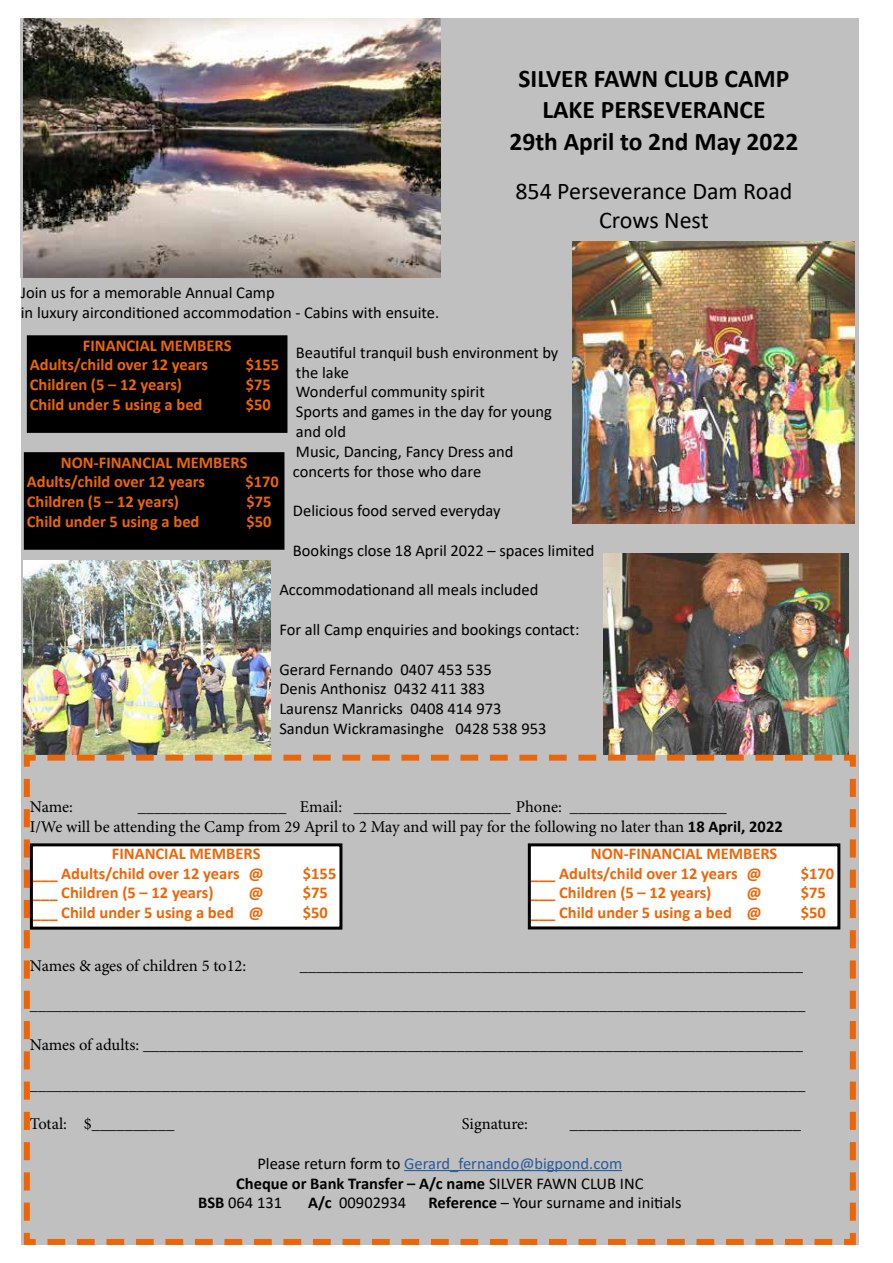
<style>
.page{position:relative;width:893px;height:1263px;background:#fff}
.page>*{position:absolute;margin:0;border:0;box-sizing:border-box;transform-origin:0 0}
.t1{font:700 25.5px/31.5px "Calibri";color:#000;text-align:center}
.t2{font:24px/28.8px "Calibri";color:#000;text-align:center}
.t3{font:16.5px/19.8px "Minion Pro";letter-spacing:-.005em;color:#000}
.t4{font:16.5px/19.8px "Calibri";color:#000}
.t5{font:700 16.5px/19.8px "Calibri";color:#ec6608}
.t6{font:16.5px "Calibri";color:#275b9b}
.t7{font:700 16.5px "Calibri";color:#000}
.s1{font-family:"Calibri";font-weight:700}
.s2{color:#000}
.s3{font-weight:400}
.s4{font-weight:700}
</style>
<div class="page">
<div style="left:21px;top:242px;width:838px;height:1003px;background:#c0c0c0"></div>
<div style="left:21px;top:18px;width:838px;height:259px;background:#c0c0c0"></div>
<div style="left:28px;top:337px;width:258px;height:94px;background:#000"></div>
<div style="left:27px;top:335px;width:260px;height:98px;border:3px solid #000"></div>
<div style="left:25px;top:454px;width:258px;height:94px;background:#000"></div>
<div style="left:24px;top:452px;width:260px;height:98px;border:3px solid #000"></div>
<img style="left:573px;top:242px;width:282px;height:281px">
<img style="left:603px;top:553px;width:246px;height:199px">
<img style="left:24px;top:560px;width:247px;height:192px">
<img style="left:24px;top:18px;width:416px;height:259px">
<svg style="left:23px;top:752px;width:833px;height:493px"></svg>
<div style="left:31px;top:845px;width:310px;height:83px;background:#fff"></div>
<div style="left:30px;top:843px;width:312px;height:87px;border:3px solid #000"></div>
<div style="left:529px;top:845px;width:310px;height:83px;background:#fff"></div>
<div style="left:528px;top:843px;width:312px;height:86px;border:3px solid #000"></div>
<h1 class="t1" style="left:510px;top:63px;width:290px">SILVER FAWN CLUB CAMP<br>LAKE PERSEVERANCE<br>29th April to 2nd May 2022</h1>
<h2 class="t2" style="left:515px;top:176px;width:279px">854 Perseverance Dam Road<br>Crows Nest</h2>
<p class="t4" style="left:21px;top:283px;width:420px">Join us for a memorable Annual Camp<br>in luxury airconditioned accommodation - Cabins with ensuite.</p>
<p class="t4" style="left:293px;top:342px;width:267px">Beautiful tranquil bush environment by the lake<br>Wonderful community spirit<br>Sports and games in the day for young and old<br>Music, Dancing, Fancy Dress and concerts for those who dare</p>
<p class="t4" style="left:293px;top:500px;width:209px">Delicious food served everyday</p>
<p class="t4" style="left:293px;top:540px;width:303px">Bookings close 18 April 2022 – spaces limited</p>
<p class="t4" style="left:279px;top:580px;width:260px">Accommodationand all meals included</p>
<p class="t4" style="left:279px;top:619px;width:302px">For all Camp enquiries and bookings contact:</p>
<p class="t4" style="left:279px;top:659px;width:269px">Gerard Fernando 0407 453 535<br>Denis Anthonisz 0432 411 383<br>Laurensz Manricks 0408 414 973<br>Sandun Wickramasinghe 0428 538 953</p>
<p class="t5" style="left:30px;top:335px;width:203px;text-indent:53px">FINANCIAL MEMBERS<br>Adults/child over 12 years</p>
<p class="t5" style="left:246px;top:355px;width:35px">$155</p>
<p class="t5" style="left:30px;top:375px;width:154px">Children (5 – 12 years)</p>
<p class="t5" style="left:246px;top:375px;width:27px">$75</p>
<p class="t5" style="left:30px;top:394px;width:174px">Child under 5 using a bed</p>
<p class="t5" style="left:246px;top:394px;width:27px">$50</p>
<p class="t5" style="left:27px;top:452px;width:222px;text-indent:34px">NON-FINANCIAL MEMBERS<br>Adults/child over 12 years</p>
<p class="t5" style="left:245px;top:472px;width:35px">$170</p>
<p class="t5" style="left:27px;top:492px;width:154px">Children (5 – 12 years)</p>
<p class="t5" style="left:247px;top:492px;width:27px">$75</p>
<p class="t5" style="left:27px;top:511px;width:174px">Child under 5 using a bed</p>
<p class="t5" style="left:247px;top:511px;width:27px">$50</p>
<p class="t3" style="left:30px;top:797px;width:754px;text-indent:108px">__________________ Email: ___________________ Phone: ___________________<br>I/We will be attending the Camp from 29 April to 2 May and will pay for the following no later than <span class="s1">18 April, 2022</span></p>
<p class="t3" style="left:30px;top:797px;width:45px">Name:</p>
<p class="t5" style="left:33px;top:843px;width:232px;text-align:right">FINANCIAL MEMBERS<br>___ Adults/child over 12 years @</p>
<p class="t5" style="left:303px;top:863px;width:35px">$155</p>
<p class="t5" style="left:531px;top:843px;width:248px;text-indent:60px">NON-FINANCIAL MEMBERS ___ Adults/child over 12 years @</p>
<p class="t5" style="left:801px;top:863px;width:35px">$170</p>
<p class="t5" style="left:33px;top:883px;width:182px">___ Children (5 – 12 years)</p>
<p class="t5" style="left:249px;top:883px;width:16px">@</p>
<p class="t5" style="left:303px;top:883px;width:27px">$75</p>
<p class="t5" style="left:33px;top:902px;width:232px">___ Child under 5 using a bed @</p>
<p class="t5" style="left:303px;top:902px;width:27px">$50</p>
<p class="t5" style="left:531px;top:883px;width:182px">___ Children (5 – 12 years)</p>
<p class="t5" style="left:747px;top:883px;width:16px">@</p>
<p class="t5" style="left:801px;top:883px;width:27px">$75</p>
<p class="t5" style="left:531px;top:902px;width:232px">___ Child under 5 using a bed @</p>
<p class="t5" style="left:801px;top:902px;width:27px">$50</p>
<p class="t3" style="left:30px;top:955px;width:218px">Names &amp; ages of children 5 to12:</p>
<p class="t3" style="left:300px;top:955px;width:505px">_____________________________________________________________</p>
<p class="t3" style="left:30px;top:995px;width:777px">______________________________________________________________________________________________</p>
<p class="t3" style="left:30px;top:1035px;width:775px">Names of adults: ________________________________________________________________________________</p>
<p class="t3" style="left:30px;top:1074px;width:777px">______________________________________________________________________________________________</p>
<p class="t3" style="left:30px;top:1114px;width:146px">Total: $__________</p>
<p class="t3" style="left:462px;top:1114px;width:68px">Signature:</p>
<p class="t3" style="left:570px;top:1114px;width:232px">____________________________</p>
<p class="t6" style="left:257px;top:1152px;width:366px"><span class="s2">Please return form to</span> Gerard_fernando@bigpond.com</p>
<p class="t7" style="left:236px;top:1171px;width:409px">Cheque or Bank Transfer – A/c name <span class="s3">SILVER FAWN CLUB INC</span></p>
<p class="t4" style="left:198px;top:1192px;width:85px"><span class="s4">BSB</span> 064 131</p>
<p class="t4" style="left:308px;top:1192px;width:99px"><span class="s4">A/c</span> 00902934</p>
<p class="t4" style="left:429px;top:1192px;width:254px"><span class="s4">Reference</span> – Your surname and initials</p>
</div>
